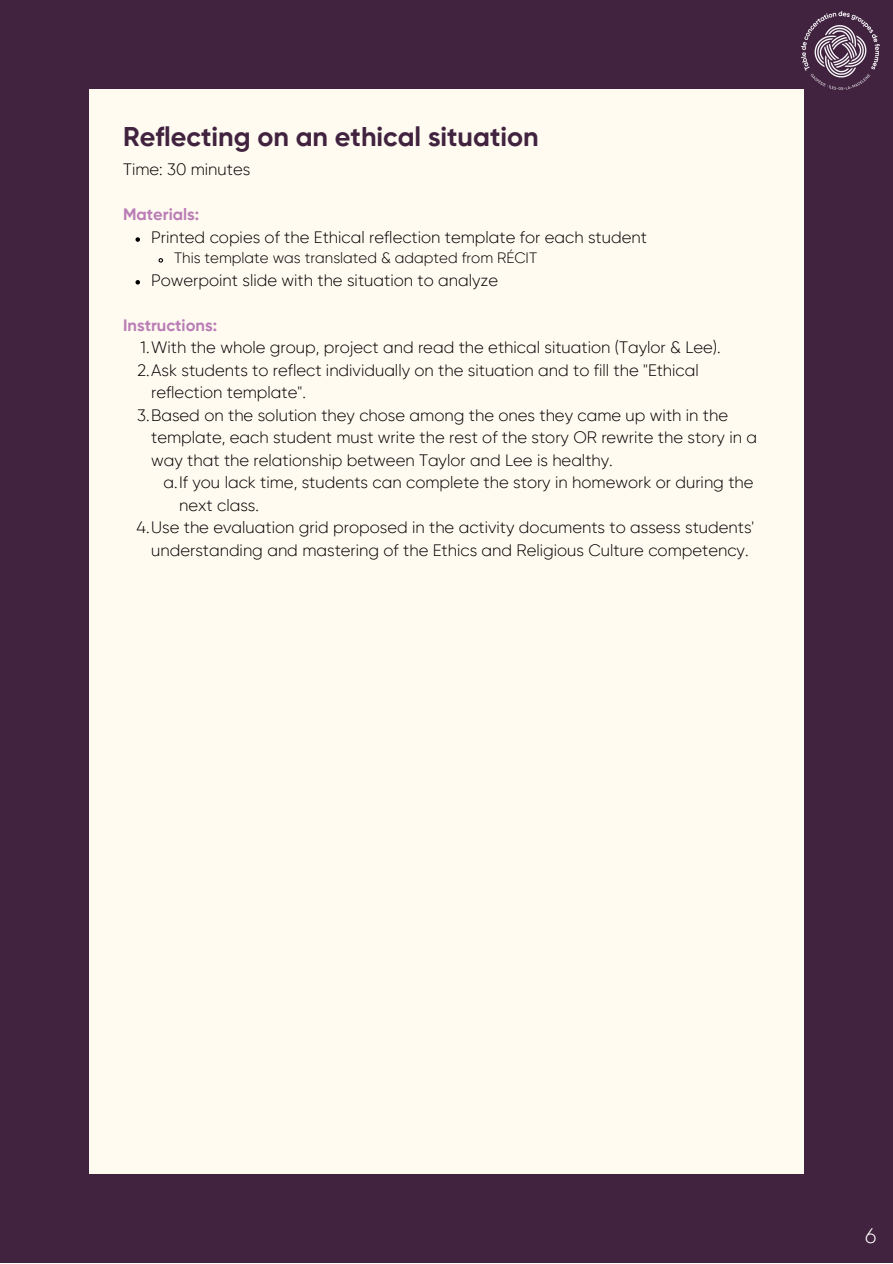
<style>
.page{position:relative;width:893px;height:1264px;background:#fff}
.page>*{position:absolute;margin:0;border:0;box-sizing:border-box;transform-origin:0 0}
.t1{font:700 27px "Gilroy";color:#412340}
.t2{font:300 21px "Gilroy";color:#fff}
.t3{font:300 16.5px "Gilroy";color:#000}
.t4{font:700 16.5px "Gilroy";color:#ba7eb6}
.t5{font:300 15px "Gilroy";color:#000}
</style>
<div class="page">
<div style="left:0;top:0;width:892px;height:1262px;background:#412340"></div>
<div style="left:89px;top:89px;width:714px;height:1084px;background:#fffbf0"></div>
<img style="left:801px;top:12px;width:78px;height:77px">
<svg style="left:135px;top:237px;width:5px;height:5px"></svg>
<svg style="left:158px;top:258px;width:6px;height:5px"></svg>
<svg style="left:135px;top:280px;width:5px;height:4px"></svg>
<h1 class="t1" style="left:123px;top:125px;width:417px">Reflecting on an ethical situation</h1>
<p class="t3" style="left:123px;top:163px;width:129px">Time: 30 minutes</p>
<p class="t4" style="left:123px;top:208px;width:78px">Materials:</p>
<p class="t3" style="left:151px;top:230px;width:497px">Printed copies of the Ethical reflection template for each student</p>
<p class="t5" style="left:174px;top:251px;width:364px">This template was translated &amp; adapted from RÉCIT</p>
<p class="t3" style="left:151px;top:273px;width:348px">Powerpoint slide with the situation to analyze</p>
<p class="t4" style="left:123px;top:318px;width:95px">Instructions:</p>
<p class="t3" style="left:140px;top:340px;width:581px">1.With the whole group, project and read the ethical situation (Taylor &amp; Lee).</p>
<p class="t3" style="left:137px;top:363px;width:563px">2.Ask students to reflect individually on the situation and to fill the "Ethical</p>
<p class="t3" style="left:151px;top:385px;width:156px">reflection template".</p>
<p class="t3" style="left:137px;top:408px;width:592px">3.Based on the solution they chose among the ones they came up with in the</p>
<p class="t3" style="left:151px;top:430px;width:607px">template, each student must write the rest of the story OR rewrite the story in a</p>
<p class="t3" style="left:151px;top:453px;width:463px">way that the relationship between Taylor and Lee is healthy.</p>
<p class="t3" style="left:163px;top:475px;width:591px">a.If you lack time, students can complete the story in homework or during the</p>
<p class="t3" style="left:179px;top:498px;width:81px">next class.</p>
<p class="t3" style="left:137px;top:520px;width:619px">4.Use the evaluation grid proposed in the activity documents to assess students'</p>
<p class="t3" style="left:151px;top:542px;width:599px">understanding and mastering of the Ethics and Religious Culture competency.</p>
<p class="t2" style="left:865px;top:1226px;width:13px">6</p>
</div>
